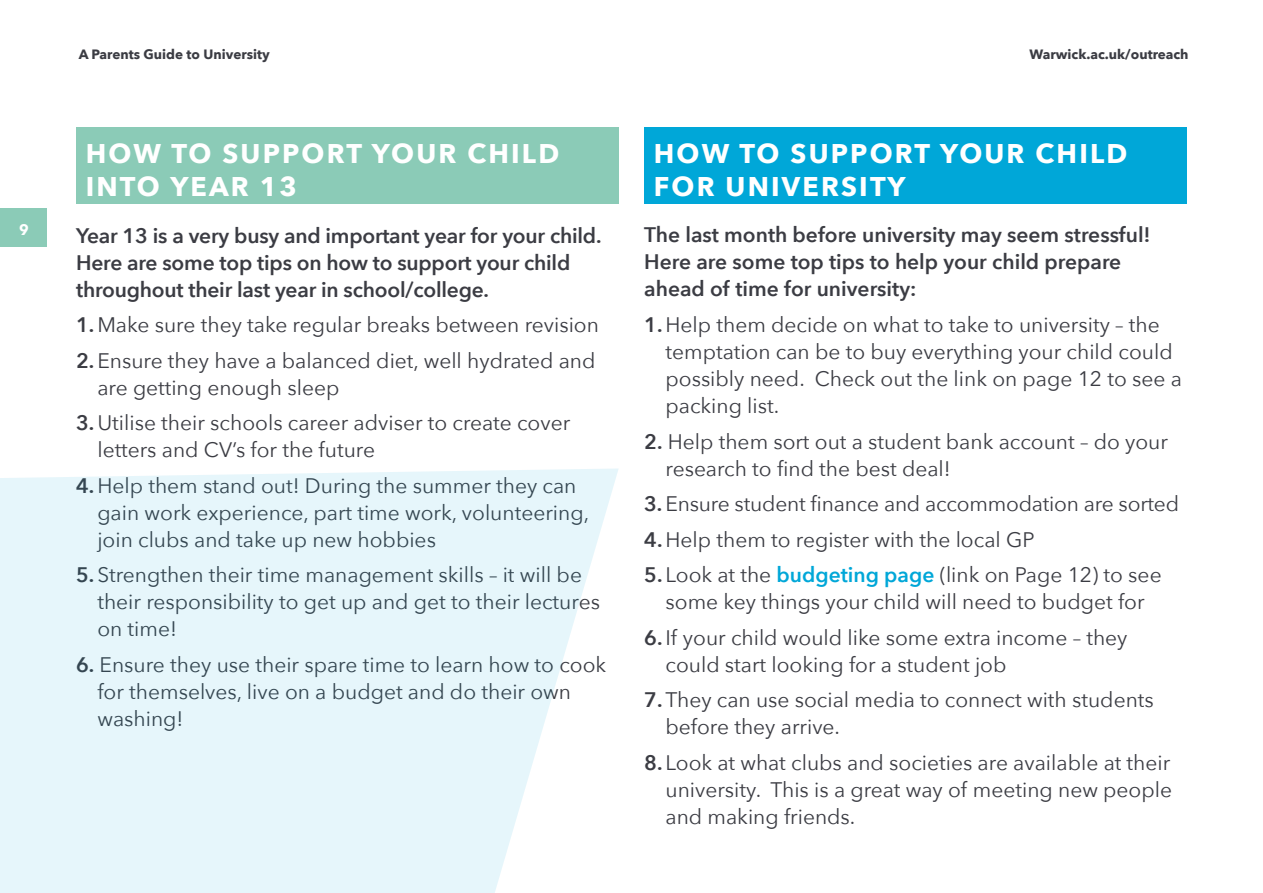
<style>
.page{position:relative;width:1263px;height:893px;background:#fff}
.page>*{position:absolute;margin:0;border:0;box-sizing:border-box;transform-origin:0 0}
.t1{font:700 27px/32.4px "Avenir Next";letter-spacing:.08em;color:#fff}
.t2{font:21px/27px "Avenir Next";color:#3b3c43}
.t3{font:600 21px/27px "Avenir Next";letter-spacing:-.01em;color:#3b3c43}
.t4{font:700 15px "Avenir Next";color:#fff}
.t5{font:700 13.5px "Avenir Next";color:#3b3c43}
.s1{font-weight:600}
.s2{font-weight:600;color:#00a7d8}
</style>
<div class="page">
<div style="left:0;top:208px;width:47px;height:39px;background:#8bcbb7"></div>
<div style="left:76px;top:128px;width:542px;height:76px;background:#8bcbb7"></div>
<div style="left:644px;top:128px;width:542px;height:76px;background:#00a7d8"></div>
<svg style="left:0;top:468px;width:619px;height:425px;background:#e8f7fb"></svg>
<p class="t5" style="left:79px;top:42px;width:193px">A Parents Guide to University</p>
<p class="t5" style="left:1029px;top:42px;width:161px">Warwick.ac.uk/outreach</p>
<p class="t1" style="left:86px;top:137px;width:475px">HOW TO SUPPORT YOUR CHILD<br>INTO YEAR 13</p>
<p class="t1" style="left:654px;top:137px;width:475px">HOW TO SUPPORT YOUR CHILD<br>FOR UNIVERSITY</p>
<p class="t3" style="left:644px;top:221px;width:508px">The last month before university may seem stressful!<br>Here are some top tips to help your child prepare ahead of time for university:</p>
<p class="t2" style="left:665px;top:310px;width:518px;text-indent:-21px"><span class="s1">1.</span>Help them decide on what to take to university – the temptation can be to buy everything your child could possibly need. Check out the link on page 12 to see a packing list.</p>
<p class="t2" style="left:665px;top:427px;width:504px;text-indent:-21px"><span class="s1">2.</span> Help them sort out a student bank account – do your research to find the best deal!</p>
<p class="t2" style="left:644px;top:485px;width:536px;line-height:35.5px"><span class="s1">3.</span> Ensure student finance and accommodation are sorted<br><span class="s1">4.</span>Help them to register with the local GP</p>
<p class="t2" style="left:644px;top:560px;width:519px;text-align:center"><span class="s1">5.</span> Look at the <span class="s2">budgeting page</span> (link on Page 12) to see some key things your child will need to budget for</p>
<p class="t2" style="left:665px;top:623px;width:463px;text-indent:-21px"><span class="s1">6.</span> If your child would like some extra income – they could start looking for a student job</p>
<p class="t2" style="left:665px;top:685px;width:490px;text-indent:-21px"><span class="s1">7.</span>They can use social media to connect with students before they arrive.</p>
<p class="t2" style="left:665px;top:748px;width:508px;text-align:justify;text-indent:-21px"><span class="s1">8.</span> Look at what clubs and societies are available at their university. This is a great way of meeting new people and making friends.</p>
<p class="t4" style="left:19px;top:217px;width:11px">9</p>
<p class="t3" style="left:76px;top:221px;width:527px">Year 13 is a very busy and important year for your child.<br>Here are some top tips on how to support your child throughout their last year in school/college.</p>
<p class="t2" style="left:76px;top:306px;width:524px;line-height:35.5px"><span class="s1">1.</span>Make sure they take regular breaks between revision<br><span class="s1">2.</span>Ensure they have a balanced diet, well hydrated and</p>
<p class="t2" style="left:97px;top:373px;width:243px">are getting enough sleep</p>
<p class="t2" style="left:97px;top:409px;width:474px;text-indent:-21px"><span class="s1">3.</span> Utilise their schools career adviser to create cover letters and CV’s for the future</p>
<p class="t2" style="left:97px;top:471px;width:493px;text-indent:-21px"><span class="s1">4.</span>Help them stand out! During the summer they can gain work experience, part time work, volunteering, join clubs and take up new hobbies</p>
<p class="t2" style="left:97px;top:561px;width:504px;text-indent:-21px"><span class="s1">5.</span> Strengthen their time management skills – it will be their responsibility to get up and get to their lectures on time!</p>
<p class="t2" style="left:97px;top:650px;width:510px;text-indent:-21px"><span class="s1">6.</span> Ensure they use their spare time to learn how to cook for themselves, live on a budget and do their own washing!</p>
</div>
